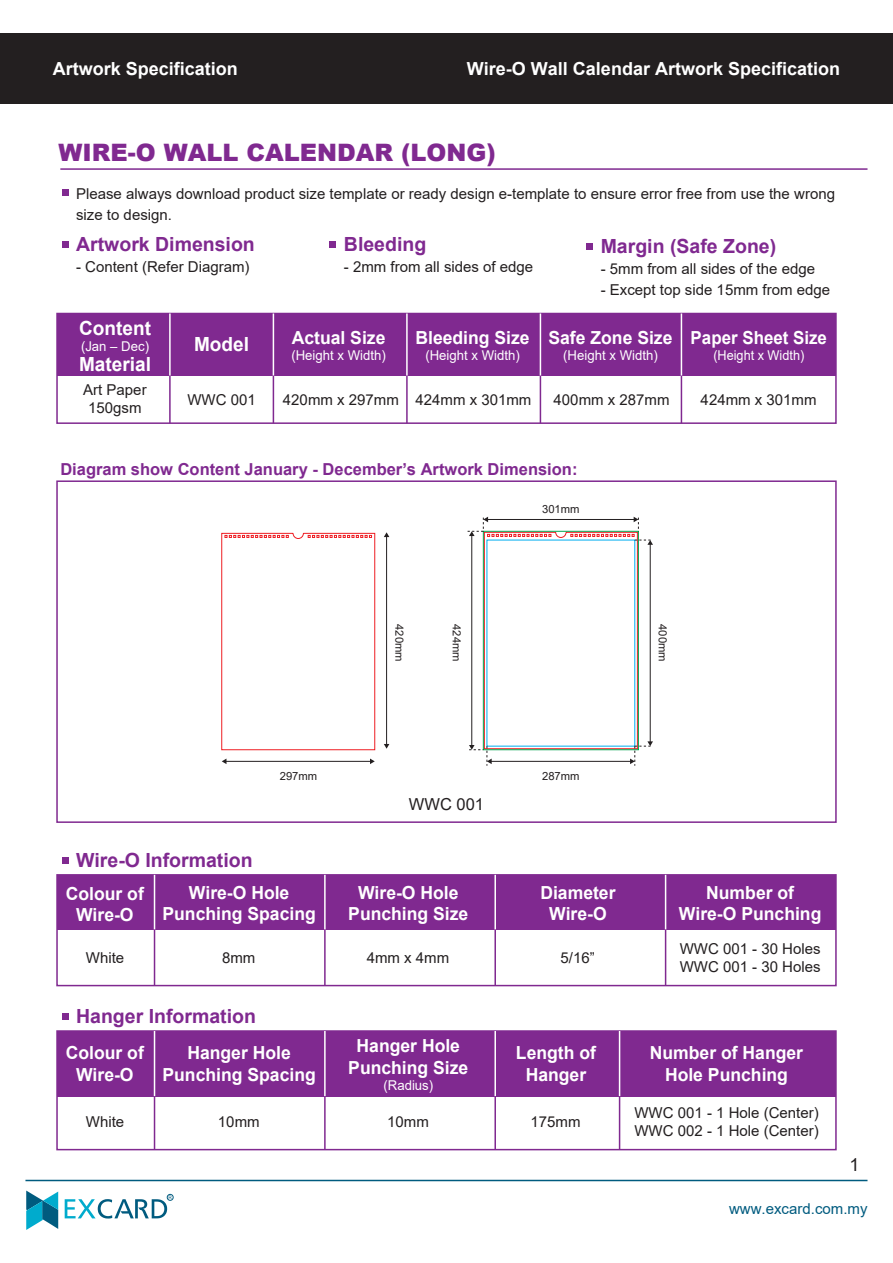
<style>
.page{position:relative;width:893px;height:1263px;background:#fff}
.page>*{position:absolute;margin:0;border:0;box-sizing:border-box;transform-origin:0 0}
.t1{font:900 24px "Arial";color:#802990}
.t2{font:700 19.5px "Arial";color:#802990}
.t3{font:700 19.5px "Arial";color:#fff}
.t4{font:700 18px/21.6px "Arial";color:#fff;text-align:center}
.t5{font:700 18px "Arial";color:#fff;scale:.94 1}
.t6{font:18px "Arial";color:#231f20}
.t7{font:700 16.5px "Arial";color:#802990}
.t8{font:16.5px "Arial";color:#231f20}
.t9{font:15px/18px "Arial";color:#231f20}
.t10{font:15px "Arial";color:#005b7f}
.t11{font:13.5px "Arial";color:#fff}
.t12{font:13.5px "Arial";color:#fff;scale:.94 1}
.t13{font:11.25px "Arial";color:#231f20}
.t14{font:4.8px "Arial";color:#005b7f}
</style>
<div class="page">
<svg style="left:62px;top:241px;width:6px;height:6px"></svg>
<div style="left:62px;top:189px;width:6px;height:7px;background:#802990"></div>
<div style="left:57px;top:313px;width:779px;height:63px;background:#802990"></div>
<div style="left:56px;top:313px;width:781px;height:111px;border:2px solid #802990"></div>
<hr style="left:273px;top:313px;width:1px;height:63px;background:#fff">
<hr style="left:273px;top:376px;width:1px;height:47px;background:#802990">
<hr style="left:406px;top:313px;width:2px;height:63px;background:#fff">
<hr style="left:406px;top:376px;width:2px;height:47px;background:#802990">
<hr style="left:169px;top:313px;width:2px;height:63px;background:#fff">
<hr style="left:169px;top:376px;width:2px;height:47px;background:#802990">
<hr style="left:540px;top:313px;width:1px;height:63px;background:#fff">
<hr style="left:540px;top:376px;width:1px;height:47px;background:#802990">
<hr style="left:681px;top:313px;width:1px;height:63px;background:#fff">
<hr style="left:681px;top:376px;width:1px;height:47px;background:#802990">
<div style="left:57px;top:875px;width:779px;height:54px;background:#802990"></div>
<div style="left:56px;top:874px;width:781px;height:112px;border:2px solid #802990"></div>
<hr style="left:154px;top:875px;width:1px;height:54px;background:#fff">
<hr style="left:154px;top:929px;width:1px;height:56px;background:#802990">
<hr style="left:324px;top:875px;width:2px;height:54px;background:#fff">
<hr style="left:324px;top:929px;width:2px;height:56px;background:#802990">
<hr style="left:494px;top:875px;width:2px;height:54px;background:#fff">
<hr style="left:494px;top:929px;width:2px;height:56px;background:#802990">
<hr style="left:665px;top:875px;width:1px;height:54px;background:#fff">
<hr style="left:665px;top:929px;width:1px;height:56px;background:#802990">
<div style="left:56px;top:480px;width:781px;height:343px;border:2px solid #802990"></div>
<div style="left:62px;top:857px;width:6px;height:7px;background:#802990"></div>
<svg style="left:330px;top:241px;width:6px;height:6px"></svg>
<div style="left:586px;top:243px;width:7px;height:7px;background:#802990"></div>
<hr style="left:60px;top:168px;width:807px;height:2px;background:#802990">
<svg style="left:221px;top:533px;width:154px;height:217px"></svg>
<hr style="left:224px;top:761px;width:148px;height:1px;background:#231f20">
<svg style="left:222px;top:759px;width:4px;height:5px"></svg>
<svg style="left:370px;top:758px;width:5px;height:6px"></svg>
<hr style="left:386px;top:534px;width:1px;height:212px;background:#231f20">
<svg style="left:384px;top:532px;width:5px;height:5px"></svg>
<svg style="left:384px;top:744px;width:5px;height:5px"></svg>
<svg style="left:467px;top:517px;width:186px;height:249px"></svg>
<div style="left:57px;top:1031px;width:779px;height:65px;background:#802990"></div>
<div style="left:56px;top:1030px;width:781px;height:120px;border:2px solid #802990"></div>
<hr style="left:154px;top:1031px;width:1px;height:65px;background:#fff">
<hr style="left:154px;top:1096px;width:1px;height:53px;background:#802990">
<hr style="left:324px;top:1031px;width:2px;height:65px;background:#fff">
<hr style="left:324px;top:1096px;width:2px;height:53px;background:#802990">
<hr style="left:494px;top:1031px;width:2px;height:65px;background:#fff">
<hr style="left:494px;top:1096px;width:2px;height:53px;background:#802990">
<hr style="left:619px;top:1031px;width:1px;height:65px;background:#fff">
<hr style="left:619px;top:1096px;width:1px;height:53px;background:#802990">
<svg style="left:62px;top:1014px;width:6px;height:6px"></svg>
<svg style="left:26px;top:1190px;width:32px;height:40px"></svg>
<svg style="left:65px;top:1194px;width:108px;height:24px"></svg>
<hr style="left:25px;top:1180px;width:842px;height:1px;background:#005b7f">
<div style="left:0;top:33px;width:893px;height:71px;background:#231f20"></div>
<p class="t4" style="left:53px;top:58px;width:187px">Artwork Specification</p>
<p class="t4" style="left:467px;top:58px;width:375px">Wire-O Wall Calendar Artwork Specification</p>
<h1 class="t1" style="left:59px;top:135px;width:439px">WIRE-O WALL CALENDAR (LONG)</h1>
<p class="t9" style="left:76px;top:183px;width:760px;line-height:21px">Please always download product size template or ready design e-template to ensure error free from use the wrong size to design.</p>
<h2 class="t2" style="left:76px;top:230px;width:180px">Artwork Dimension</h2>
<p class="t9" style="left:76px;top:257px;width:175px">- Content (Refer Diagram)</p>
<h2 class="t2" style="left:344px;top:230px;width:84px">Bleeding</h2>
<p class="t9" style="left:344px;top:257px;width:191px">- 2mm from all sides of edge</p>
<h2 class="t3" style="left:79px;top:314px;width:73px">Content</h2>
<p class="t11" style="left:81px;top:337px;width:70px">(Jan – Dec)</p>
<h2 class="t3" style="left:79px;top:350px;width:73px">Material</h2>
<p class="t9" style="left:83px;top:380px;width:65px;text-align:center">Art Paper<br>150gsm</p>
<p class="t9" style="left:283px;top:391px;width:250px">420mm x 297mm 424mm x 301mm</p>
<p class="t4" style="left:292px;top:327px;width:95px">Actual Size</p>
<p class="t11" style="left:291px;top:346px;width:96px">(Height x Width)</p>
<p class="t4" style="left:415px;top:327px;width:116px">Bleeding Size</p>
<p class="t11" style="left:425px;top:346px;width:96px">(Height x Width)</p>
<h2 class="t3" style="left:194px;top:331px;width:56px">Model</h2>
<p class="t9" style="left:187px;top:391px;width:70px">WWC 001</p>
<h2 class="t2" style="left:601px;top:232px;width:177px">Margin (Safe Zone)</h2>
<p class="t9" style="left:601px;top:260px;width:216px">- 5mm from all sides of the edge</p>
<p class="t9" style="left:601px;top:281px;width:231px">- Except top side 15mm from edge</p>
<p class="t4" style="left:548px;top:327px;width:126px">Safe Zone Size</p>
<p class="t11" style="left:563px;top:346px;width:96px">(Height x Width)</p>
<p class="t5" style="left:691px;top:325px;width:147px">Paper Sheet Size</p>
<p class="t12" style="left:713px;top:346px;width:98px">(Height x Width)</p>
<p class="t9" style="left:554px;top:391px;width:117px">400mm x 287mm</p>
<p class="t9" style="left:701px;top:391px;width:117px">424mm x 301mm</p>
<p class="t7" style="left:60px;top:458px;width:519px">Diagram show Content January - December’s Artwork Dimension:</p>
<p class="t13" style="left:542px;top:501px;width:39px">301mm</p>
<p class="t13" style="left:407px;top:624px;width:39px;rotate:90deg">420mm</p>
<p class="t13" style="left:465px;top:624px;width:39px;rotate:90deg">424mm</p>
<p class="t13" style="left:671px;top:624px;width:39px;rotate:90deg">400mm</p>
<p class="t13" style="left:280px;top:768px;width:39px">297mm</p>
<p class="t13" style="left:542px;top:768px;width:39px">287mm</p>
<p class="t8" style="left:409px;top:793px;width:77px">WWC 001</p>
<h2 class="t2" style="left:76px;top:846px;width:178px">Wire-O Information</h2>
<p class="t4" style="left:162px;top:882px;width:155px">Wire-O Hole<br>Punching Spacing</p>
<p class="t4" style="left:66px;top:883px;width:80px">Colour of<br>Wire-O</p>
<p class="t9" style="left:86px;top:949px;width:40px">White</p>
<p class="t9" style="left:222px;top:949px;width:35px">8mm</p>
<p class="t4" style="left:348px;top:882px;width:122px">Wire-O Hole<br>Punching Size</p>
<p class="t9" style="left:367px;top:949px;width:84px">4mm x 4mm</p>
<p class="t4" style="left:540px;top:882px;width:77px">Diameter<br>Wire-O</p>
<p class="t9" style="left:561px;top:949px;width:36px">5/16”</p>
<p class="t4" style="left:679px;top:882px;width:144px">Number of<br>Wire-O Punching</p>
<p class="t9" style="left:680px;top:940px;width:142px">WWC 001 - 30 Holes<br>WWC 001 - 30 Holes</p>
<h2 class="t2" style="left:76px;top:1002px;width:181px">Hanger Information</h2>
<p class="t4" style="left:66px;top:1042px;width:80px">Colour of<br>Wire-O</p>
<p class="t4" style="left:162px;top:1042px;width:155px">Hanger Hole<br>Punching Spacing</p>
<p class="t4" style="left:348px;top:1035px;width:122px">Hanger Hole<br>Punching Size</p>
<p class="t11" style="left:383px;top:1076px;width:51px">(Radius)</p>
<p class="t4" style="left:516px;top:1042px;width:82px">Length of<br>Hanger</p>
<p class="t4" style="left:650px;top:1042px;width:155px">Number of Hanger<br>Hole Punching</p>
<p class="t9" style="left:86px;top:1113px;width:40px">White</p>
<p class="t9" style="left:218px;top:1113px;width:43px">10mm</p>
<p class="t9" style="left:387px;top:1113px;width:43px">10mm</p>
<p class="t9" style="left:531px;top:1113px;width:52px">175mm</p>
<p class="t9" style="left:634px;top:1104px;width:186px">WWC 001 - 1 Hole (Center)<br>WWC 002 - 1 Hole (Center)</p>
<p class="t14" style="left:169px;top:1194px;width:5px">R</p>
<p class="t6" style="left:849px;top:1152px;width:12px">1</p>
<p class="t10" style="left:729px;top:1198px;width:140px">www.excard.com.my</p>
</div>
